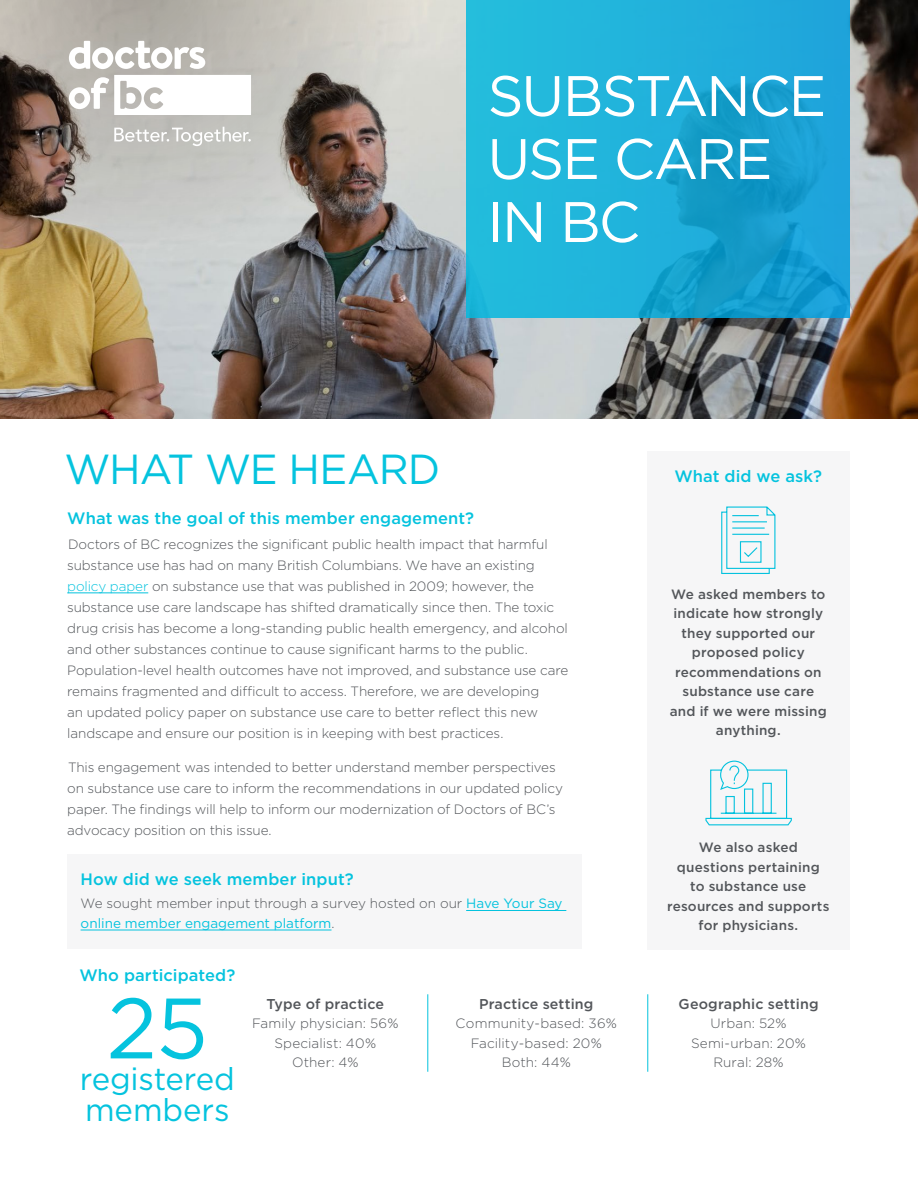
<style>
.page{position:relative;width:918px;height:1188px;background:#fff}
.page>*{position:absolute;margin:0;border:0;box-sizing:border-box;transform-origin:0 0}
.Intro_-_blue{font:85.5px "Gotham";color:#05c3de}
.Headers{font:57px/63px "Gotham";letter-spacing:-.035em;color:#fff}
.Headers-2{font:42px "Gotham";letter-spacing:-.03em;color:#05c3de}
.Intro_-_blue-2{font:31.5px/31.5px "Gotham";letter-spacing:-.005em;color:#05c3de}
.Subhead_-_11pt_blue{font:500 16.5px "Gotham";letter-spacing:.005em;color:#05c3de}
.Subhead_-_9_5pt_grey{font:500 14.25px "Gotham";letter-spacing:.005em;color:#53565a}
.Body{font:500 14.25px "Gotham";letter-spacing:.01em;color:#53565a}
.Body_-_first_bullet{font:300 13.5px/21px "Gotham";letter-spacing:-.01em;color:#53565a}
.Body-2{font:500 13.5px/19.5px "Gotham";letter-spacing:.015em;color:#53565a;text-align:center}
.Body-3{font:300 13.5px/19.5px "Gotham";letter-spacing:.01em;color:#53565a;text-align:center}
.Subheads_-_12pt_blue{font:300 13.5px/19.5px "Gotham";color:#53565a}
.s1{color:#05c3de}
.s2{font-weight:400;color:#05c3de}
</style>
<div class="page">
<img style="left:0;top:0;width:918px;height:418px">
<svg style="left:467px;top:0;width:383px;height:318px;background:#1dacd7"></svg>
<div style="left:647px;top:451px;width:203px;height:498px;background:#f6f6f7"></div>
<hr style="left:67px;top:593px;width:81px;height:1px;background:#05c3de">
<div style="left:67px;top:855px;width:515px;height:94px;background:#f6f6f7"></div>
<hr style="left:466px;top:910px;width:100px;height:1px;background:#05c3de">
<hr style="left:81px;top:930px;width:251px;height:1px;background:#05c3de">
<hr style="left:427px;top:994px;width:1px;height:78px;background:#05c3de">
<hr style="left:647px;top:994px;width:1px;height:78px;background:#05c3de">
<img style="left:0;top:0;width:415px;height:256px">
<svg style="left:69px;top:41px;width:136px;height:28px"></svg>
<svg style="left:114px;top:127px;width:137px;height:19px"></svg>
<svg style="left:69px;top:75px;width:182px;height:40px"></svg>
<svg style="left:721px;top:506px;width:55px;height:68px"></svg>
<svg style="left:705px;top:760px;width:87px;height:66px"></svg>
<p class="Headers" style="left:488px;top:63px;width:340px">SUBSTANCE<br>USE CARE<br>IN BC</p>
<p class="Headers-2" style="left:64px;top:443px;width:377px">WHAT WE HEARD</p>
<p class="Subhead_-_11pt_blue" style="left:674px;top:465px;width:149px">What did we ask?</p>
<p class="Subhead_-_11pt_blue" style="left:67px;top:507px;width:408px">What was the goal of this member engagement?</p>
<p class="Body_-_first_bullet" style="left:67px;top:533px;width:503px">Doctors of BC recognizes the significant public health impact that harmful substance use has had on many British Columbians. We have an existing <span class="s1">policy paper</span> on substance use that was published in 2009; however, the substance use care landscape has shifted dramatically since then. The toxic drug crisis has become a long-standing public health emergency, and alcohol and other substances continue to cause significant harms to the public.<br>Population-level health outcomes have not improved, and substance use care remains fragmented and difficult to access. Therefore, we are developing<br>an updated policy paper on substance use care to better reflect this new landscape and ensure our position is in keeping with best practices.</p>
<p class="Body_-_first_bullet" style="left:67px;top:756px;width:497px">This engagement was intended to better understand member perspectives on substance use care to inform the recommendations in our updated policy paper. The findings will help to inform our modernization of Doctors of BC’s advocacy position on this issue.</p>
<p class="Subhead_-_11pt_blue" style="left:81px;top:869px;width:275px">How did we seek member input?</p>
<p class="Subheads_-_12pt_blue" style="left:81px;top:893px;width:483px">We sought member input through a survey hosted on our <span class="s2">Have Your Say online member engagement platform</span>.</p>
<p class="Subhead_-_11pt_blue" style="left:79px;top:964px;width:157px">Who participated?</p>
<p class="Intro_-_blue" style="left:107px;top:973px;width:103px">25</p>
<p class="Intro_-_blue-2" style="left:80px;top:1062px;width:157px">registered members</p>
<p class="Subhead_-_9_5pt_grey" style="left:266px;top:994px;width:119px">Type of practice</p>
<p class="Body-3" style="left:252px;top:1013px;width:148px">Family physician: 56%<br>Specialist: 40%</p>
<p class="Body-3" style="left:292px;top:1052px;width:68px">Other: 4%</p>
<p class="Subhead_-_9_5pt_grey" style="left:479px;top:994px;width:116px">Practice setting</p>
<p class="Body-3" style="left:456px;top:1013px;width:163px">Community-based: 36%</p>
<p class="Body-3" style="left:471px;top:1033px;width:133px">Facility-based: 20%</p>
<p class="Body-3" style="left:502px;top:1052px;width:71px">Both: 44%</p>
<p class="Body-2" style="left:670px;top:584px;width:158px">We asked members to indicate how strongly they supported our proposed policy recommendations on substance use care and if we were missing anything.</p>
<p class="Body-2" style="left:667px;top:837px;width:164px">We also asked questions pertaining<br>to substance use resources and supports for physicians.</p>
<p class="Body" style="left:679px;top:994px;width:142px">Geographic setting</p>
<p class="Body-3" style="left:710px;top:1013px;width:78px">Urban: 52%</p>
<p class="Body-3" style="left:691px;top:1033px;width:117px">Semi-urban: 20%</p>
<p class="Body-3" style="left:713px;top:1052px;width:72px">Rural: 28%</p>
</div>
